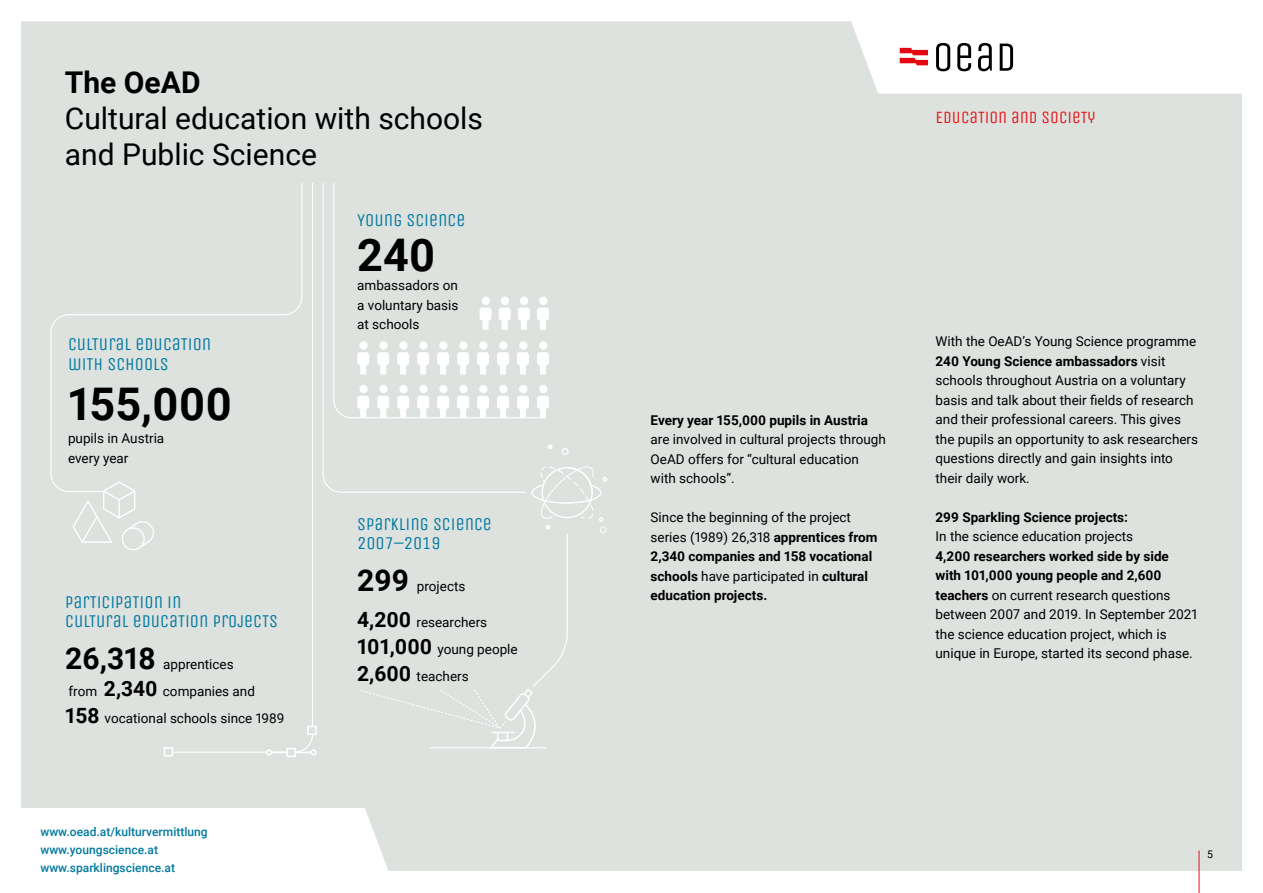
<style>
.page{position:relative;width:1263px;height:893px;background:#fff}
.page>*{position:absolute;margin:0;border:0;box-sizing:border-box;transform-origin:0 0}
.t1{font:700 45px "Roboto";color:#000}
.t2{font:30px/36px "Roboto";color:#000}
.t3{font:700 30px "Roboto";color:#000}
.t4{font:18px/19.5px "Unica One";color:#0079a0}
.t5{font:17.25px "Unica One";color:#e41517}
.t6{font:13.5px/19.5px "Roboto";color:#000}
.t7{font:700 13.5px/19.5px "Roboto";color:#000}
.t8{font:500 12px/18px "Roboto";color:#0079a0}
.t9{font:10.5px "Roboto";color:#000}
.s1{font-weight:700;font-size:21px}
.s2{font-weight:400}
.s3{font-weight:700}
</style>
<div class="page">
<div style="left:21px;top:21px;width:1221px;height:851px;background:#dee2df"></div>
<div style="left:322px;top:182px;width:246px;height:506px;background:#dee2df"></div>
<div style="left:333px;top:182px;width:214px;height:237px;background:#dee2df"></div>
<div style="left:172px;top:182px;width:142px;height:571px;background:#dee2df"></div>
<div style="left:50px;top:182px;width:253px;height:311px;background:#dee2df"></div>
<svg style="left:357px;top:385px;width:12px;height:33px"></svg>
<svg style="left:377px;top:385px;width:12px;height:33px"></svg>
<svg style="left:397px;top:385px;width:12px;height:33px"></svg>
<svg style="left:417px;top:385px;width:12px;height:33px"></svg>
<svg style="left:437px;top:385px;width:12px;height:33px"></svg>
<svg style="left:457px;top:385px;width:12px;height:33px"></svg>
<svg style="left:477px;top:385px;width:12px;height:33px"></svg>
<svg style="left:497px;top:385px;width:12px;height:33px"></svg>
<svg style="left:517px;top:385px;width:12px;height:33px"></svg>
<svg style="left:537px;top:385px;width:12px;height:33px"></svg>
<svg style="left:357px;top:341px;width:12px;height:33px"></svg>
<svg style="left:377px;top:341px;width:12px;height:33px"></svg>
<svg style="left:397px;top:341px;width:12px;height:33px"></svg>
<svg style="left:417px;top:341px;width:12px;height:33px"></svg>
<svg style="left:437px;top:341px;width:12px;height:33px"></svg>
<svg style="left:457px;top:341px;width:12px;height:33px"></svg>
<svg style="left:477px;top:341px;width:12px;height:33px"></svg>
<svg style="left:497px;top:341px;width:12px;height:33px"></svg>
<svg style="left:517px;top:341px;width:12px;height:33px"></svg>
<svg style="left:537px;top:341px;width:12px;height:33px"></svg>
<svg style="left:479px;top:297px;width:13px;height:33px"></svg>
<svg style="left:499px;top:297px;width:12px;height:33px"></svg>
<svg style="left:518px;top:297px;width:12px;height:33px"></svg>
<svg style="left:537px;top:297px;width:12px;height:33px"></svg>
<div style="left:526px;top:452px;width:81px;height:82px;background:#dee2df;border-radius:50%"></div>
<div style="left:562px;top:448px;width:6px;height:7px;border:1px solid #fff;border-radius:50%"></div>
<svg style="left:548px;top:445px;width:4px;height:4px"></svg>
<svg style="left:531px;top:463px;width:76px;height:70px"></svg>
<hr style="left:430px;top:747px;width:117px;height:1px;background:#fff">
<svg style="left:358px;top:688px;width:178px;height:61px;background:#dfe3e0"></svg>
<svg style="left:73px;top:481px;width:82px;height:71px;background:#e1e4e2"></svg>
<svg style="left:265px;top:725px;width:52px;height:33px;background:#e2e5e2"></svg>
<div style="left:164px;top:747px;width:9px;height:9px;background:#dee2df;border:2px solid #fff"></div>
<hr style="left:1199px;top:850px;width:1px;height:43px;background:#e41517">
<h2 class="t3" style="left:65px;top:61px;width:137px">The OeAD</h2>
<h2 class="t2" style="left:65px;top:99px;width:420px">Cultural education with schools and Public Science</h2>
<h3 class="t4" style="left:357px;top:210px;width:110px">YOUNG SCIENCE</h3>
<h3 class="t4" style="left:68px;top:335px;width:145px">CULTURAL EDUCATION<br>WITH SCHOOLS</h3>
<h1 class="t1" style="left:68px;top:372px;width:166px">155,000</h1>
<p class="t6" style="left:68px;top:428px;width:98px">pupils in Austria every year</p>
<h3 class="t4" style="left:65px;top:592px;width:214px">PARTICIPATION IN<br>CULTURAL EDUCATION PROJECTS</h3>
<h2 class="t3" style="left:65px;top:637px;width:92px">26,318</h2>
<p class="t6" style="left:65px;top:651px;width:221px;line-height:26.7px;text-indent:98px">apprentices<br>from <span class="s1">2,340</span> companies and<br><span class="s1">158</span> vocational schools since 1989</p>
<p class="t8" style="left:40px;top:822px;width:169px">www.oead.at/kulturvermittlung www.youngscience.at www.sparklingscience.at</p>
<h1 class="t1" style="left:357px;top:223px;width:80px">240</h1>
<p class="t6" style="left:357px;top:275px;width:103px;text-align:justify">ambassadors on a voluntary basis at schools</p>
<h3 class="t4" style="left:357px;top:514px;width:136px">SPARKLING SCIENCE<br>2007–2019</h3>
<h2 class="t3" style="left:357px;top:559px;width:54px">299</h2>
<p class="t6" style="left:417px;top:576px;width:50px">projects</p>
<p class="t6" style="left:357px;top:608px;width:162px;line-height:26.7px"><span class="s1">4,200</span> researchers<br><span class="s1">101,000</span> young people<br><span class="s1">2,600</span> teachers</p>
<p class="t5" style="left:935px;top:107px;width:162px">EDUCATION AND SOCIETY</p>
<p class="t7" style="left:651px;top:409px;width:219px">Every year 155,000 pupils in Austria</p>
<p class="t6" style="left:651px;top:429px;width:237px">are involved in cultural projects through<br>OeAD offers for “cultural education with schools”.</p>
<p class="t7" style="left:651px;top:507px;width:228px"><span class="s2">Since the beginning of the project series (1989) 26,318</span> apprentices from 2,340 companies and 158 vocational schools <span class="s2">have participated in</span> cultural education projects.</p>
<p class="t6" style="left:935px;top:331px;width:264px">With the OeAD’s Young Science programme <span class="s3">240 Young Science ambassadors</span> visit schools throughout Austria on a voluntary basis and talk about their fields of research and their professional careers. This gives the pupils an opportunity to ask researchers questions directly and gain insights into their daily work.</p>
<p class="t7" style="left:935px;top:507px;width:194px">299 Sparkling Science projects:</p>
<p class="t6" style="left:935px;top:526px;width:199px">In the science education projects</p>
<p class="t6" style="left:935px;top:546px;width:263px"><span class="s3">4,200 researchers worked side by side with 101,000 young people and 2,600 teachers</span> on current research questions between 2007 and 2019. In September 2021 the science education project, which is unique in Europe, started its second phase.</p>
<p class="t9" style="left:1207px;top:847px;width:7px">5</p>
</div>
